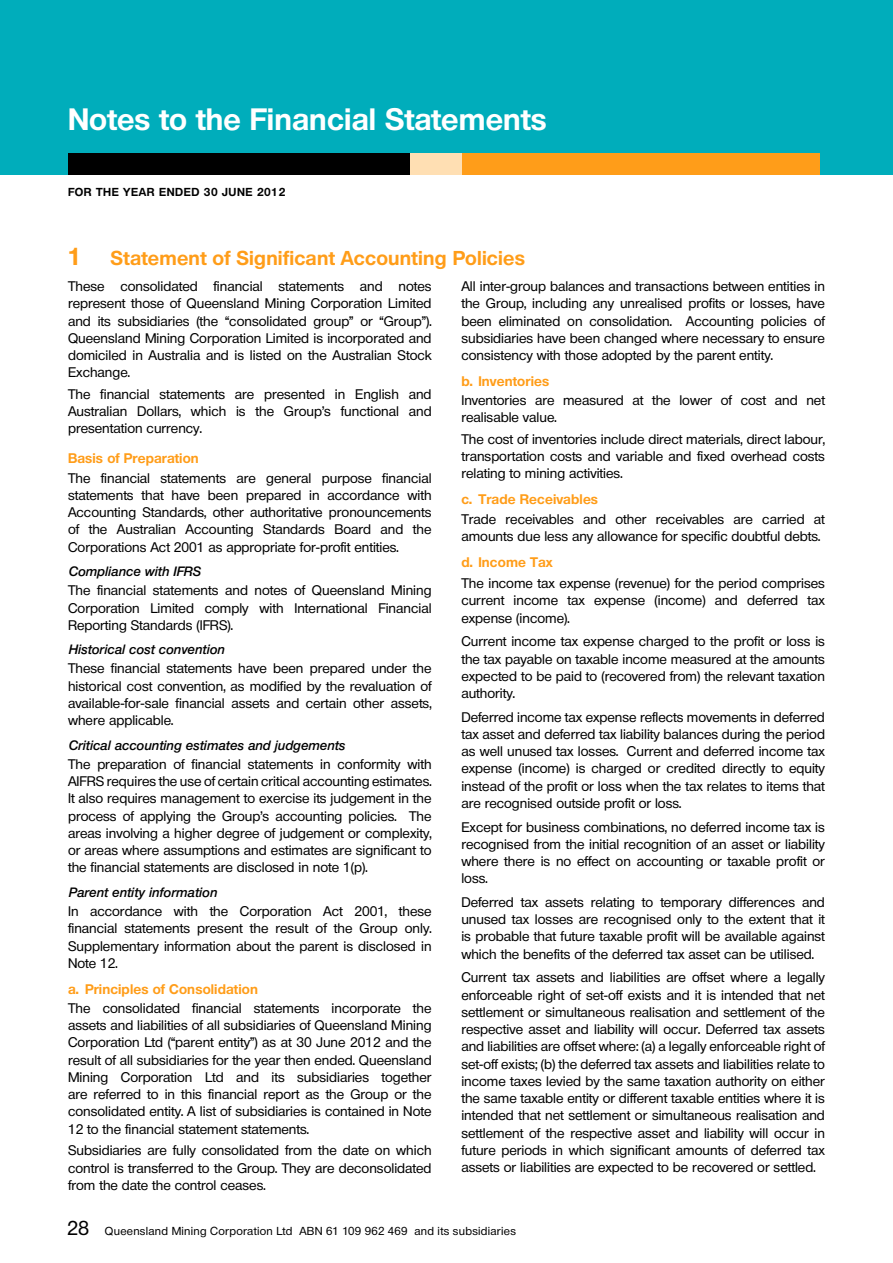
<style>
.page{position:relative;width:893px;height:1263px;background:#fff}
.page>*{position:absolute;margin:0;border:0;box-sizing:border-box;transform-origin:0 0}
.t1{font:700 30px "Olnova";letter-spacing:.005em;color:#fff}
.t2{font:700 19.5px "Olnova";letter-spacing:.01em;color:#ff9d19}
.t3{font:500 13.5px/17.2px "Olnova";color:#000;text-align:justify}
.t4{font:700 13.5px "Olnova";letter-spacing:.01em;color:#ff9d19}
.t5{font:italic 600 13.2px "Olnova";letter-spacing:.01em;color:#000}
.t6{font:500 11.25px "Olnova";letter-spacing:.025em;color:#000}
.t7{font:700 11.25px "Olnova";letter-spacing:.05em;color:#000}
.s1{font-size:24px}
.s2{font-size:19.5px}
</style>
<div class="page">
<div style="left:0;top:0;width:893px;height:174px;background:#00adbb"></div>
<div style="left:68px;top:153px;width:342px;height:21px;background:#000"></div>
<div style="left:644px;top:153px;width:175px;height:21px;background:#ff9d19"></div>
<div style="left:461px;top:153px;width:160px;height:21px;background:#ff9d19"></div>
<div style="left:410px;top:153px;width:51px;height:21px;background:#ffdfb3"></div>
<div style="left:621px;top:153px;width:23px;height:21px;background:#ff9d19"></div>
<h1 class="t1" style="left:68px;top:101px;width:480px">Notes to the Financial Statements</h1>
<p class="t7" style="left:68px;top:185px;width:219px">FOR THE YEAR ENDED 30 JUNE 2012</p>
<h2 class="t2" style="left:68px;top:246px;width:459px"><span class="s1">1</span> Statement of Significant Accounting Policies</h2>
<p class="t3" style="left:68px;top:277px;width:365px">These consolidated financial statements and notes represent those of Queensland Mining Corporation Limited and its subsidiaries (the “consolidated group” or “Group”).<br>Queensland Mining Corporation Limited is incorporated and domiciled in Australia and is listed on the Australian Stock Exchange.</p>
<p class="t3" style="left:68px;top:385px;width:365px">The financial statements are presented in English and Australian Dollars, which is the Group’s functional and presentation currency.</p>
<p class="t4" style="left:68px;top:450px;width:132px">Basis of Preparation</p>
<p class="t3" style="left:68px;top:469px;width:365px">The financial statements are general purpose financial statements that have been prepared in accordance with Accounting Standards, other authoritative pronouncements of the Australian Accounting Standards Board and the Corporations Act 2001 as appropriate for-profit entities.</p>
<p class="t5" style="left:68px;top:563px;width:134px">Compliance with IFRS</p>
<p class="t3" style="left:68px;top:582px;width:365px">The financial statements and notes of Queensland Mining Corporation Limited comply with International Financial Reporting Standards (IFRS).</p>
<p class="t5" style="left:68px;top:641px;width:158px">Historical cost convention</p>
<p class="t3" style="left:68px;top:660px;width:365px">These financial statements have been prepared under the historical cost convention, as modified by the revaluation of available-for-sale financial assets and certain other assets, where applicable.</p>
<p class="t5" style="left:68px;top:737px;width:278px">Critical accounting estimates and judgements</p>
<p class="t3" style="left:68px;top:755px;width:365px">The preparation of financial statements in conformity with AIFRS requires the use of certain critical accounting estimates.<br>It also requires management to exercise its judgement in the process of applying the Group’s accounting policies. The areas involving a higher degree of judgement or complexity, or areas where assumptions and estimates are significant to the financial statements are disclosed in note 1(p).</p>
<p class="t5" style="left:68px;top:884px;width:150px">Parent entity information</p>
<p class="t3" style="left:68px;top:902px;width:365px">In accordance with the Corporation Act 2001, these financial statements present the result of the Group only.<br>Supplementary information about the parent is disclosed in Note 12.</p>
<p class="t4" style="left:68px;top:980px;width:191px">a. Principles of Consolidation</p>
<p class="t3" style="left:68px;top:999px;width:365px">The consolidated financial statements incorporate the assets and liabilities of all subsidiaries of Queensland Mining Corporation Ltd (“parent entity”) as at 30 June 2012 and the result of all subsidiaries for the year then ended. Queensland Mining Corporation Ltd and its subsidiaries together are referred to in this financial report as the Group or the consolidated entity. A list of subsidiaries is contained in Note 12 to the financial statement statements.</p>
<p class="t3" style="left:68px;top:1142px;width:365px">Subsidiaries are fully consolidated from the date on which control is transferred to the Group. They are deconsolidated from the date the control ceases.</p>
<p class="t3" style="left:461px;top:277px;width:365px">All inter-group balances and transactions between entities in the Group, including any unrealised profits or losses, have been eliminated on consolidation. Accounting policies of subsidiaries have been changed where necessary to ensure consistency with those adopted by the parent entity.</p>
<p class="t4" style="left:461px;top:373px;width:89px">b. Inventories</p>
<p class="t3" style="left:461px;top:392px;width:365px">Inventories are measured at the lower of cost and net realisable value.</p>
<p class="t3" style="left:461px;top:430px;width:365px">The cost of inventories include direct materials, direct labour, transportation costs and variable and fixed overhead costs relating to mining activities.</p>
<p class="t4" style="left:461px;top:491px;width:138px">c. Trade Receivables</p>
<p class="t3" style="left:461px;top:510px;width:365px">Trade receivables and other receivables are carried at amounts due less any allowance for specific doubtful debts.</p>
<p class="t4" style="left:461px;top:554px;width:93px">d. Income Tax</p>
<p class="t3" style="left:461px;top:575px;width:365px">The income tax expense (revenue) for the period comprises current income tax expense (income) and deferred tax expense (income).</p>
<p class="t3" style="left:461px;top:633px;width:365px">Current income tax expense charged to the profit or loss is the tax payable on taxable income measured at the amounts expected to be paid to (recovered from) the relevant taxation authority.</p>
<p class="t3" style="left:461px;top:708px;width:365px">Deferred income tax expense reflects movements in deferred tax asset and deferred tax liability balances during the period as well unused tax losses. Current and deferred income tax expense (income) is charged or credited directly to equity instead of the profit or loss when the tax relates to items that are recognised outside profit or loss.</p>
<p class="t3" style="left:461px;top:818px;width:365px">Except for business combinations, no deferred income tax is recognised from the initial recognition of an asset or liability where there is no effect on accounting or taxable profit or loss.</p>
<p class="t3" style="left:461px;top:893px;width:365px">Deferred tax assets relating to temporary differences and unused tax losses are recognised only to the extent that it is probable that future taxable profit will be available against which the benefits of the deferred tax asset can be utilised.</p>
<p class="t3" style="left:461px;top:969px;width:365px">Current tax assets and liabilities are offset where a legally enforceable right of set-off exists and it is intended that net settlement or simultaneous realisation and settlement of the respective asset and liability will occur. Deferred tax assets and liabilities are offset where: (a) a legally enforceable right of set-off exists; (b) the deferred tax assets and liabilities relate to income taxes levied by the same taxation authority on either the same taxable entity or different taxable entities where it is intended that net settlement or simultaneous realisation and settlement of the respective asset and liability will occur in future periods in which significant amounts of deferred tax assets or liabilities are expected to be recovered or settled.</p>
<p class="t6" style="left:67px;top:1224px;width:450px"><span class="s2">28</span> Queensland Mining Corporation Ltd ABN 61 109 962 469 and its subsidiaries</p>
</div>
